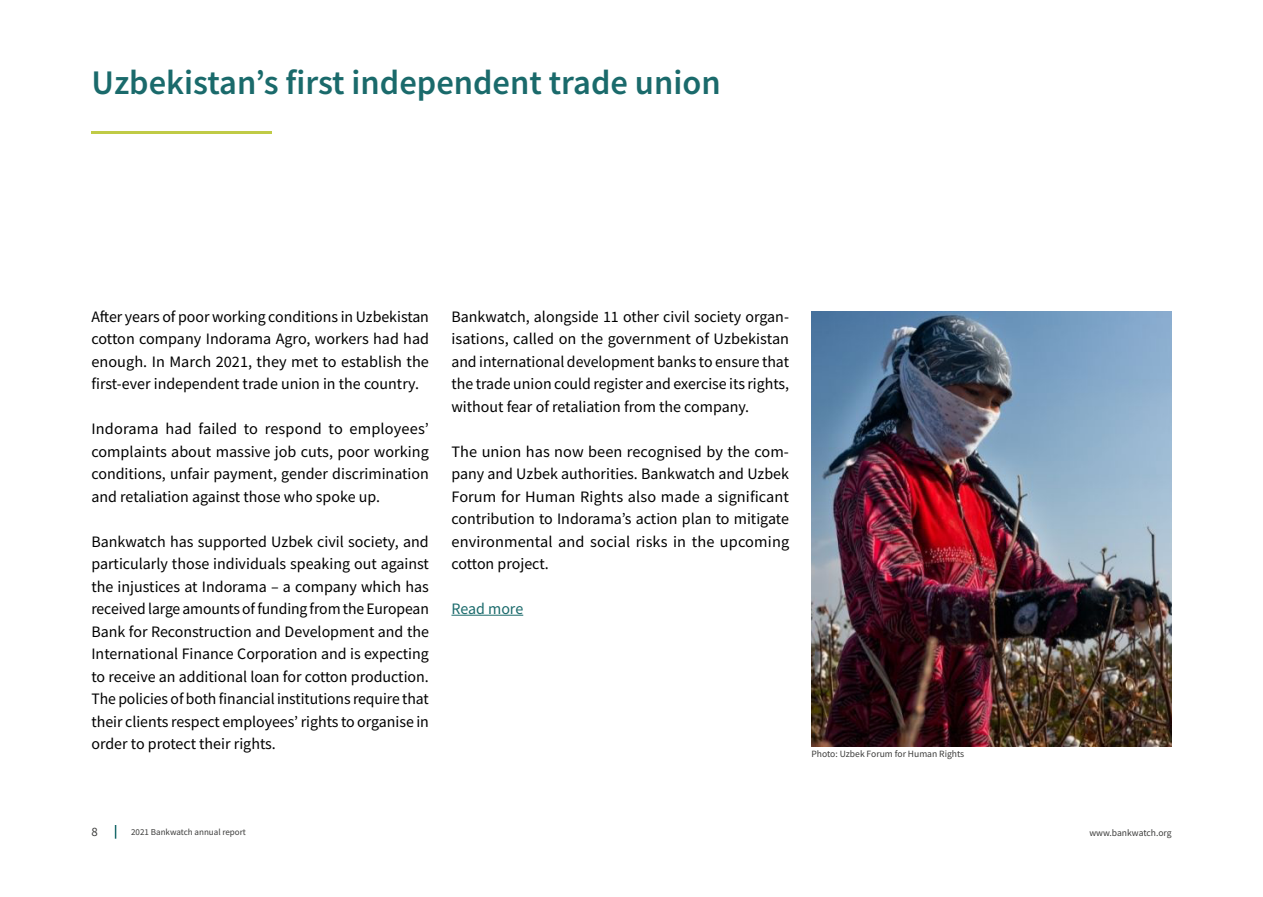
<style>
.page{position:relative;width:1263px;height:897px;background:#fff}
.page>*{position:absolute;margin:0;border:0;box-sizing:border-box;transform-origin:0 0}
.t1{font:600 34.5px "Source Sans Pro";color:#1a6a6b}
.t2{font:15.9px/22.5px "Source Sans Pro";color:#000;text-align:justify}
.t3{font:15.9px "Source Sans Pro";letter-spacing:-.005em;color:#1a6a6b}
.t4{font:12.75px "Source Sans Pro";color:#3c3c3b}
.t5{font:9.6px "Source Sans Pro";color:#3c3c3b}
.t6{font:9px "Source Sans Pro";color:#3c3c3b}
</style>
<div class="page">
<hr style="left:451px;top:615px;width:72px;height:1px;background:#1a6a6b">
<img style="left:811px;top:311px;width:360px;height:435px">
<hr style="left:91px;top:131px;width:180px;height:3px;background:#c0cb46">
<svg style="left:115px;top:825px;width:1px;height:14px"></svg>
<h1 class="t1" style="left:91px;top:60px;width:631px">Uzbekistan’s first independent trade union</h1>
<p class="t2" style="left:91px;top:305px;width:339px">After years of poor working conditions in Uzbekistan cotton company Indorama Agro, workers had had enough. In March 2021, they met to establish the first-ever independent trade union in the country.</p>
<p class="t2" style="left:91px;top:418px;width:339px">Indorama had failed to respond to employees’ complaints about massive job cuts, poor working conditions, unfair payment, gender discrimination and retaliation against those who spoke up.</p>
<p class="t2" style="left:91px;top:530px;width:339px;text-align:left">Bankwatch has supported Uzbek civil society, and particularly those individuals speaking out against the injustices at Indorama – a company which has received large amounts of funding from the European Bank for Reconstruction and Development and the International Finance Corporation and is expecting to receive an additional loan for cotton production.<br>The policies of both financial institutions require that their clients respect employees’ rights to organise in order to protect their rights.</p>
<p class="t2" style="left:451px;top:305px;width:339px">Bankwatch, alongside 11 other civil society organ&shy;isations, called on the government of Uzbekistan and international development banks to ensure that the trade union could register and exercise its rights, without fear of retaliation from the company.</p>
<p class="t2" style="left:451px;top:440px;width:339px">The union has now been recognised by the com&shy;pany and Uzbek authorities. Bankwatch and Uzbek Forum for Human Rights also made a significant contribution to Indorama’s action plan to mitigate environmental and social risks in the upcoming cotton project.</p>
<p class="t3" style="left:451px;top:599px;width:73px">Read more</p>
<p class="t5" style="left:811px;top:748px;width:154px">Photo: Uzbek Forum for Human Rights</p>
<p class="t4" style="left:91px;top:824px;width:8px">8</p>
<p class="t6" style="left:131px;top:827px;width:116px">2021 Bankwatch annual report</p>
<p class="t5" style="left:1089px;top:827px;width:84px">www.bankwatch.org</p>
</div>
